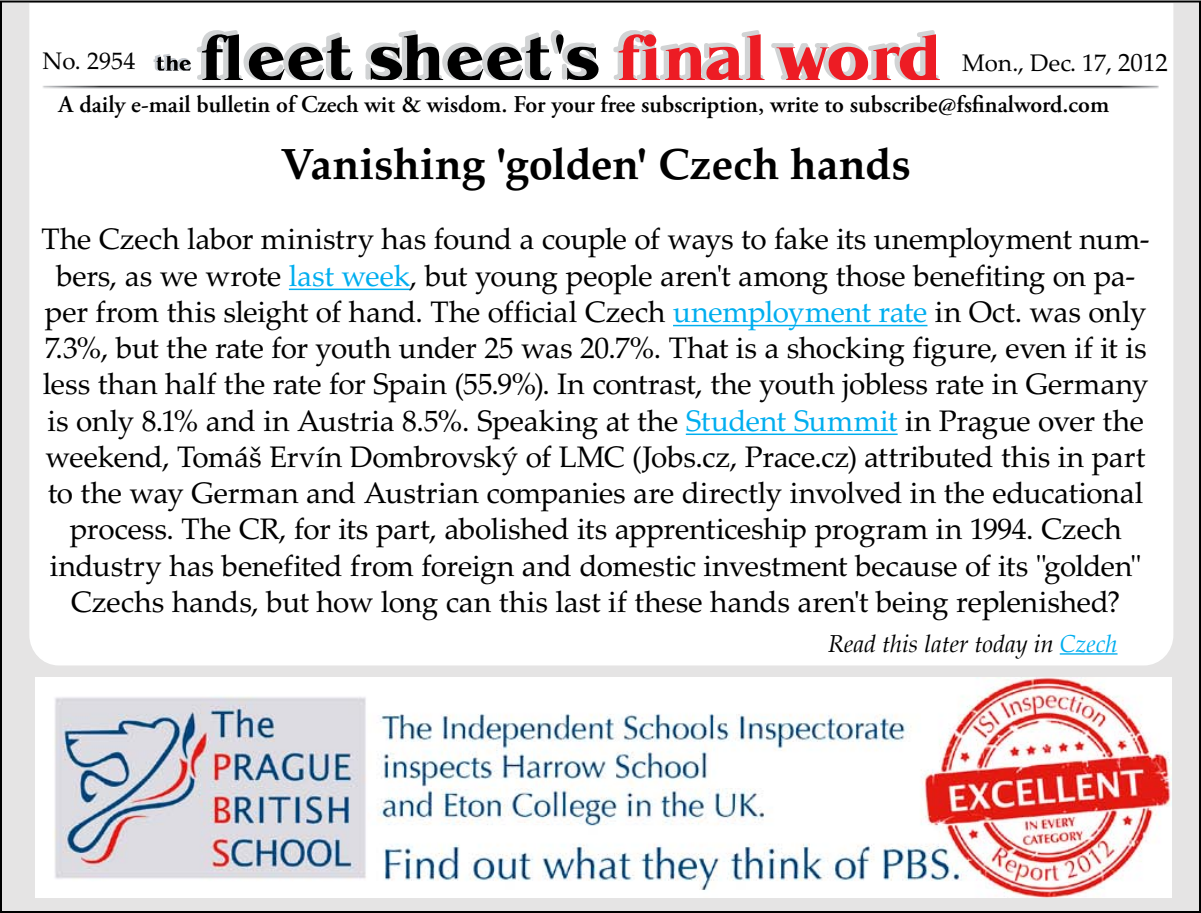
<style>
.page{position:relative;width:1201px;height:913px;background:#fff}
.page>*{position:absolute;margin:0;border:0;box-sizing:border-box;transform-origin:0 0}
.t1{font:700 43.6px "Palatino LTCE";letter-spacing:-.005em;color:#000}
.t2{font:29.8px/36.2px "Palatino LTCE";letter-spacing:-.01em;color:#000;text-align:center}
.t3{font:600 24px "Adobe Garamond Pro";color:#000}
.t4{font:italic 24px "Palatino";color:#000}
.t5{font:24px "Palatino LTCE";letter-spacing:.005em;color:#000}
.s1{font-size:25px}
.s2{color:#00aeef}
</style>
<div class="page">
<div style="left:1px;top:1px;width:1198px;height:910px;background:#e5e4e4"></div>
<div style="left:28px;top:1px;width:1146px;height:665px;background:#fff"></div>
<img style="left:40px;top:83px;width:1120px;height:7px">
<svg style="left:153px;top:30px;width:446px;height:50px;background:#a3a3a4"></svg>
<svg style="left:611px;top:30px;width:328px;height:50px;background:#eda0a3"></svg>
<hr style="left:1059px;top:653px;width:58px;height:1px;background:#00aeef">
<hr style="left:289px;top:288px;width:121px;height:2px;background:#00aeef">
<hr style="left:673px;top:325px;width:254px;height:1px;background:#00aeef">
<hr style="left:685px;top:433px;width:212px;height:2px;background:#00aeef">
<img style="left:35px;top:677px;width:1136px;height:219px">
<p class="t5" style="left:42px;top:47px;width:94px">No. 2954</p>
<p class="t5" style="left:962px;top:49px;width:207px">Mon., Dec. 17, <span class="s1">2012</span></p>
<p class="t3" style="left:59px;top:90px;width:1051px">A daily e-mail bulletin of Czech wit &amp; wisdom. For your free subscription, write to subscribe@fsfinalword.com</p>
<h1 class="t1" style="left:280px;top:138px;width:631px">Vanishing 'golden' Czech hands</h1>
<p class="t2" style="left:42px;top:222px;width:1109px">The Czech labor ministry has found a couple of ways to fake its unemployment num&shy;bers, as we wrote <span class="s2">last week</span>, but young people aren't among those benefiting on pa&shy;per from this sleight of hand. The official Czech <span class="s2">unemployment rate</span> in Oct. was only 7.3%, but the rate for youth under 25 was 20.7%. That is a shocking figure, even if it is less than half the rate for Spain (55.9%). In contrast, the youth jobless rate in Germany is only 8.1% and in Austria 8.5%. Speaking at the <span class="s2">Student Summit</span> in Prague over the weekend, Tomáš Ervín Dombrovský of LMC (Jobs.cz, Prace.cz) attributed this in part to the way German and Austrian companies are directly involved in the educational process. The CR, for its part, abolished its apprenticeship program in 1994. Czech industry has benefited from foreign and domestic investment because of its "golden" Czechs hands, but how long can this last if these hands aren't being replenished?</p>
<p class="t4" style="left:828px;top:624px;width:291px">Read this later today in <span class="s2">Czech</span></p>
</div>
